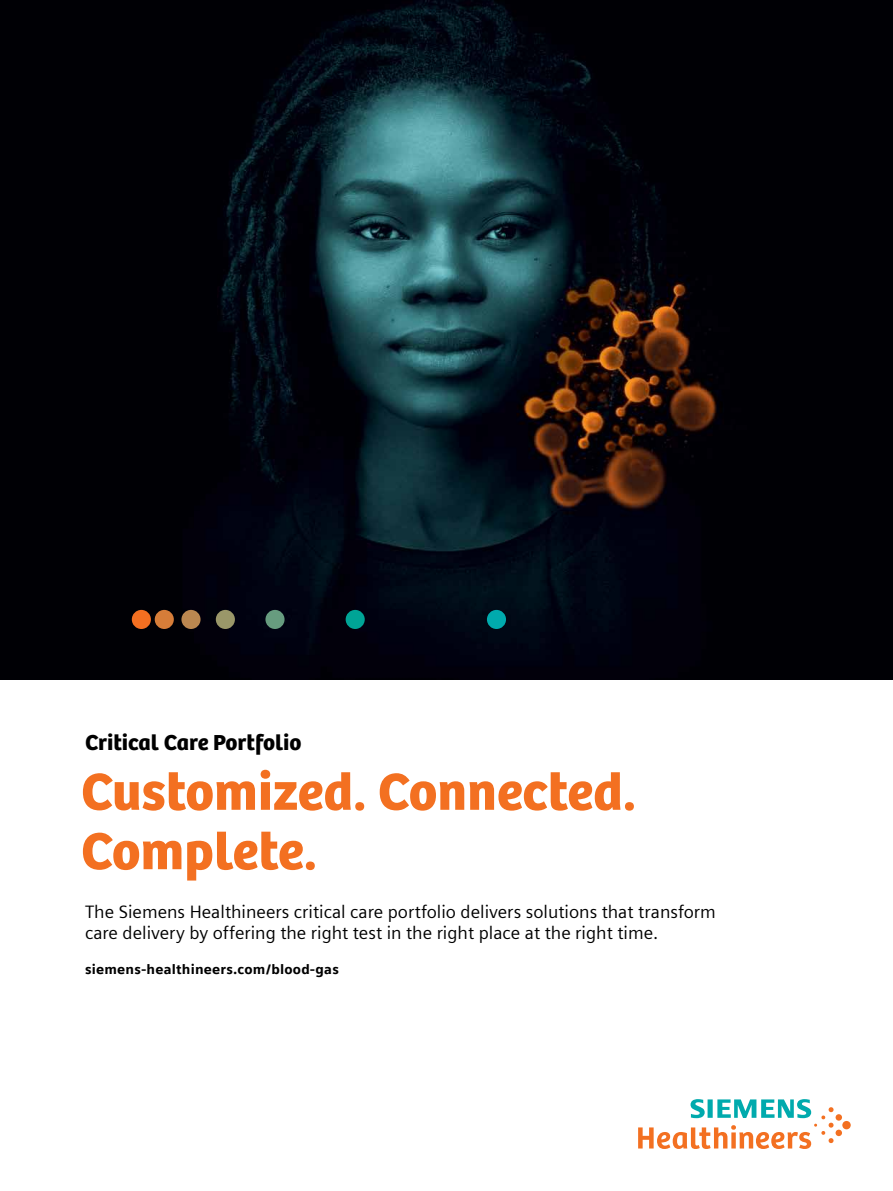
<style>
.page{position:relative;width:893px;height:1191px;background:#fff}
.page>*{position:absolute;margin:0;border:0;box-sizing:border-box;transform-origin:0 0}
.t1{font:54px/59.4px "SH Bree Headline Regular";color:#f37021}
.t2{font:22.5px "SH Bree Headline Regular";color:#000}
.t3{font:18px/21.6px "Siemens Sans";color:#000}
.t4{font:900 13.5px "Siemens Sans";letter-spacing:.015em;color:#000}
</style>
<div class="page">
<svg style="left:638px;top:1099px;width:213px;height:50px"></svg>
<img style="left:0;top:0;width:893px;height:679px">
<div style="left:132px;top:610px;width:19px;height:19px;background:#f36f21;border-radius:50%"></div>
<div style="left:155px;top:610px;width:19px;height:19px;background:#d67d39;border-radius:50%"></div>
<div style="left:181px;top:610px;width:20px;height:19px;background:#bb8750;border-radius:50%"></div>
<div style="left:216px;top:610px;width:19px;height:19px;background:#9a9769;border-radius:50%"></div>
<div style="left:265px;top:610px;width:20px;height:19px;background:#679c7f;border-radius:50%"></div>
<div style="left:346px;top:610px;width:19px;height:19px;background:#00a496;border-radius:50%"></div>
<div style="left:487px;top:610px;width:19px;height:19px;background:#00aaad;border-radius:50%"></div>
<p class="t2" style="left:85px;top:725px;width:218px">Critical Care Portfolio</p>
<h1 class="t1" style="left:81px;top:760px;width:557px">Customized. Connected.<br>Complete.</h1>
<p class="t3" style="left:85px;top:899px;width:632px">The Siemens Healthineers critical care portfolio delivers solutions that transform care delivery by offering the right test in the right place at the right time.</p>
<p class="t4" style="left:85px;top:959px;width:255px">siemens-healthineers.com/blood-gas</p>
</div>
